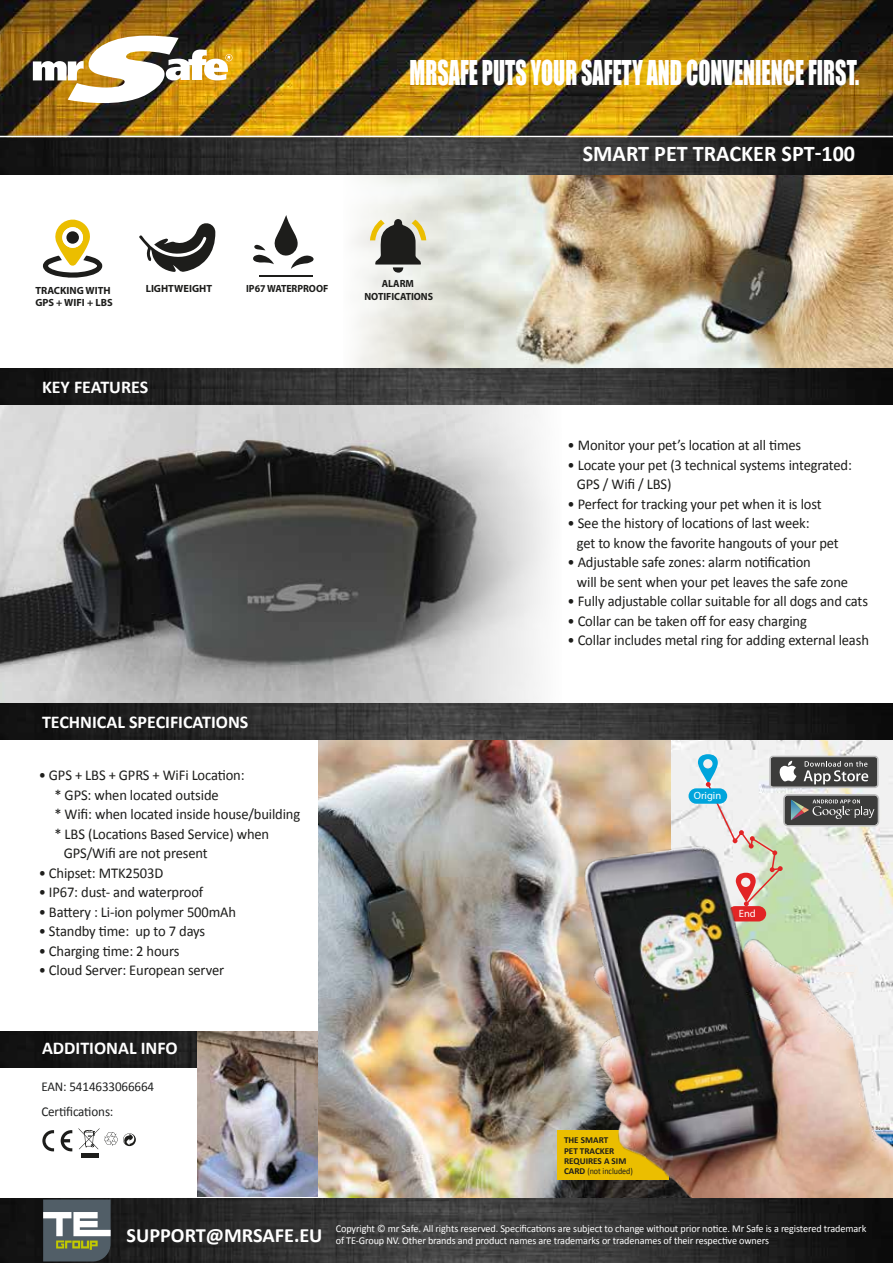
<style>
.page{position:relative;width:893px;height:1263px;background:#fff}
.page>*{position:absolute;margin:0;border:0;box-sizing:border-box;transform-origin:0 0}
.t1{font:31.35px "Impact";color:#fff;scale:.71 1}
.t2{font:700 22.5px "Calibri";color:#fff}
.t3{font:700 20.25px "Calibri";color:#fff}
.t4{font:700 18px "Calibri";color:#fff}
.t5{font:15px/19.5px "Calibri";letter-spacing:-.01em;color:#1d1d1b}
.t6{font:13.5px "Calibri";letter-spacing:-.01em;color:#212222}
.t7{font:10.5px/12px "Calibri";letter-spacing:-.01em;color:#fff}
.t8{font:700 10.5px/12.5px "Myriad Pro";color:#1d1d1b}
.t9{font:700 10.5px/12.5px "Myriad Pro";color:#1d1d1b;text-align:center;scale:.95 1}
.t10{font:10.5px "Myriad Pro";color:#fff}
.t11{font:700 9.15px/10.2px "Calibri";color:#1d1d1b}
.t12{font:9px "Calibri";letter-spacing:-.005em;color:#1d1d1b;scale:.9 1}
.s1{font-weight:700;font-size:9.15px}
</style>
<div class="page">
<img style="left:318px;top:740px;width:353px;height:458px">
<img style="left:671px;top:740px;width:222px;height:29px">
<img style="left:524px;top:769px;width:369px;height:429px">
<svg style="left:825px;top:966px;width:31px;height:6px"></svg>
<img style="left:0;top:404px;width:431px;height:300px">
<img style="left:473px;top:174px;width:419px;height:194px">
<svg style="left:340px;top:174px;width:133px;height:194px"></svg>
<svg style="left:431px;top:404px;width:132px;height:300px"></svg>
<img style="left:0;top:0;width:893px;height:174px">
<img style="left:33px;top:36px;width:199px;height:67px">
<hr style="left:0;top:136px;width:893px;height:1px;background:#fff">
<img style="left:0;top:1032px;width:197px;height:36px">
<div style="left:81px;top:1153px;width:17px;height:5px;background:#1d1d1b"></div>
<svg style="left:78px;top:1128px;width:58px;height:21px"></svg>
<svg style="left:42px;top:1130px;width:12px;height:21px"></svg>
<svg style="left:61px;top:1130px;width:11px;height:21px"></svg>
<img style="left:0;top:368px;width:893px;height:36px">
<img style="left:0;top:704px;width:893px;height:36px">
<div style="left:784px;top:795px;width:94px;height:31px;background:#3c3c3b;border-radius:4px"></div>
<div style="left:783px;top:794px;width:96px;height:32px;border:1px solid #bcbcbc;border-radius:4px"></div>
<div style="left:769px;top:756px;width:110px;height:32px;border:1px solid #bcbcbc;border-radius:3px"></div>
<svg style="left:698px;top:754px;width:176px;height:152px"></svg>
<img style="left:0;top:1198px;width:893px;height:65px">
<svg style="left:43px;top:1199px;width:68px;height:62px"></svg>
<svg style="left:43px;top:220px;width:59px;height:58px"></svg>
<div style="left:66px;top:231px;width:13px;height:13px;background:#1d1d1b;border-radius:50%"></div>
<svg style="left:139px;top:223px;width:76px;height:49px"></svg>
<svg style="left:370px;top:219px;width:56px;height:54px;background:#8c8977"></svg>
<hr style="left:259px;top:276px;width:54px;height:1px;background:#1d1d1b">
<svg style="left:253px;top:215px;width:61px;height:54px"></svg>
<img style="left:197px;top:1032px;width:120px;height:165px">
<h1 class="t1" style="left:410px;top:48px;width:635px">MRSAFE PUTS YOUR SAFETY AND CONVENIENCE FIRST.</h1>
<p class="t8" style="left:35px;top:284px;width:79px">TRACKING WITH<br>GPS + WIFI + LBS</p>
<p class="t8" style="left:146px;top:281px;width:68px">LIGHTWEIGHT</p>
<p class="t9" style="left:246px;top:282px;width:88px">IP67 WATERPROOF</p>
<p class="t9" style="left:364px;top:277px;width:74px">ALARM<br>NOTIFICATIONS</p>
<p class="t4" style="left:42px;top:375px;width:108px">KEY FEATURES</p>
<p class="t4" style="left:42px;top:711px;width:208px">TECHNICAL SPECIFICATIONS</p>
<p class="t5" style="left:39px;top:765px;width:207px">• GPS + LBS + GPRS + WiFi Location:</p>
<p class="t5" style="left:54px;top:784px;width:166px">* GPS: when located outside</p>
<p class="t5" style="left:54px;top:804px;width:247px">* Wifi: when located inside house/building</p>
<p class="t5" style="left:54px;top:823px;width:216px">* LBS (Locations Based Service) when</p>
<p class="t5" style="left:64px;top:843px;width:146px">GPS/Wifi are not present</p>
<p class="t5" style="left:39px;top:862px;width:126px">• Chipset: MTK2503D</p>
<p class="t5" style="left:39px;top:882px;width:166px">• IP67: dust- and waterproof</p>
<p class="t5" style="left:39px;top:901px;width:199px">• Battery : Li-ion polymer 500mAh</p>
<p class="t5" style="left:39px;top:921px;width:168px">• Standby time: up to 7 days</p>
<p class="t5" style="left:39px;top:940px;width:142px">• Charging time: 2 hours</p>
<p class="t5" style="left:39px;top:960px;width:187px">• Cloud Server: European server</p>
<p class="t4" style="left:42px;top:1037px;width:137px">ADDITIONAL INFO</p>
<p class="t6" style="left:41px;top:1078px;width:114px">EAN: 5414633066664</p>
<p class="t6" style="left:41px;top:1103px;width:74px">Certifications:</p>
<h2 class="t2" style="left:583px;top:140px;width:274px">SMART PET TRACKER SPT-100</h2>
<p class="t5" style="left:567px;top:435px;width:235px">• Monitor your pet’s location at all times</p>
<p class="t5" style="left:577px;top:454px;width:277px;text-indent:-9px">• Locate your pet (3 technical systems integrated:<br>GPS / Wifi / LBS)</p>
<p class="t5" style="left:567px;top:493px;width:256px">• Perfect for tracking your pet when it is lost</p>
<p class="t5" style="left:577px;top:513px;width:263px;text-indent:-9px">• See the history of locations of last week:<br>get to know the favorite hangouts of your pet</p>
<p class="t5" style="left:577px;top:552px;width:273px;text-indent:-9px">• Adjustable safe zones: alarm notification<br>will be sent when your pet leaves the safe zone</p>
<p class="t5" style="left:567px;top:591px;width:302px">• Fully adjustable collar suitable for all dogs and cats</p>
<p class="t5" style="left:567px;top:610px;width:241px">• Collar can be taken off for easy charging</p>
<p class="t5" style="left:567px;top:630px;width:303px">• Collar includes metal ring for adding external leash</p>
<p class="t10" style="left:694px;top:789px;width:29px">Origin</p>
<p class="t10" style="left:739px;top:907px;width:18px">End</p>
<p class="t11" style="left:564px;top:1135px;width:64px">THE SMART<br>PET TRACKER<br>REQUIRES A SIM</p>
<p class="t12" style="left:564px;top:1165px;width:78px"><span class="s1">CARD</span> (not included)</p>
<h3 class="t3" style="left:127px;top:1223px;width:198px">SUPPORT@MRSAFE.EU</h3>
<p class="t7" style="left:336px;top:1222px;width:532px">Copyright © mr Safe. All rights reserved. Specifications are subject to change without prior notice. Mr Safe is a registered trademark of TE-Group NV. Other brands and product names are trademarks or tradenames of their respective owners</p>
</div>
